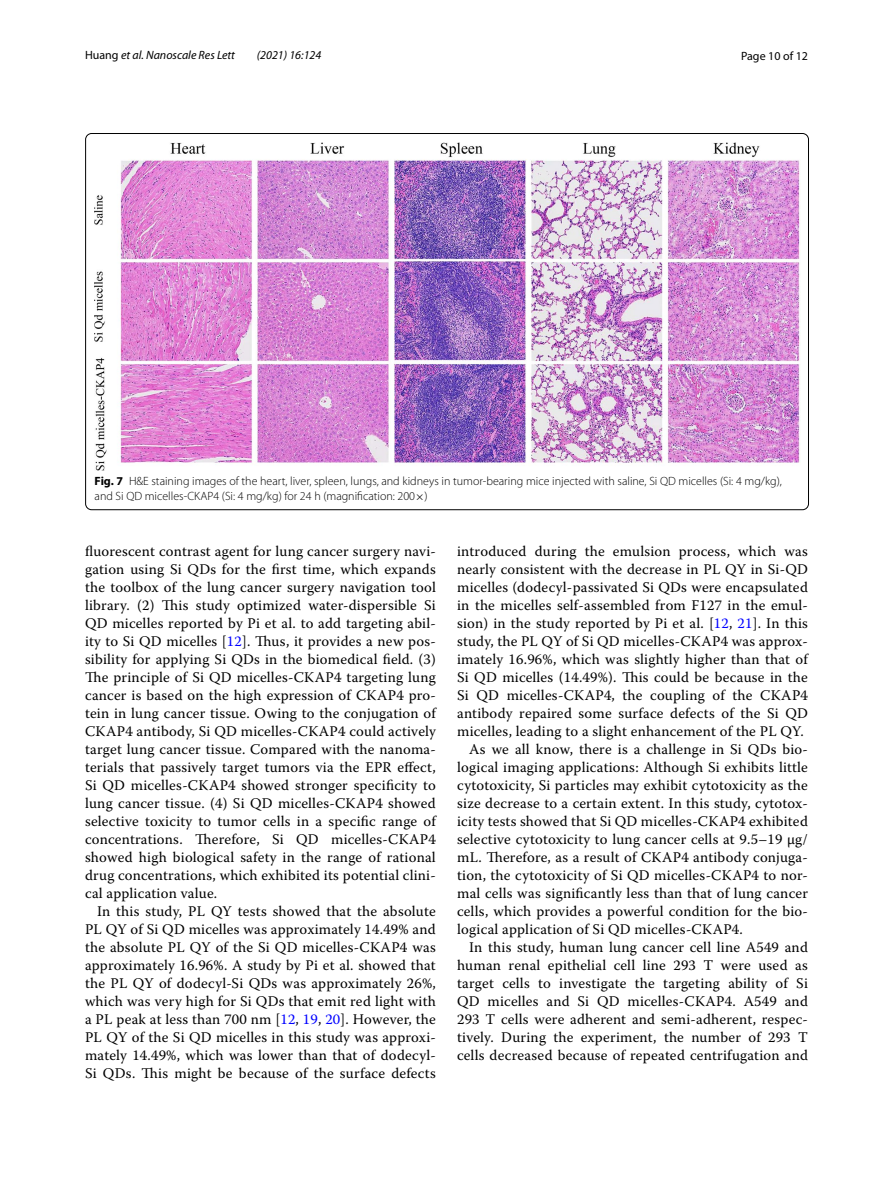
<style>
.page{position:relative;width:893px;height:1187px;background:#fff}
.page>*{position:absolute;margin:0;border:0;box-sizing:border-box;transform-origin:0 0}
.t1{font:14.7px/18px "Warnock Pro";letter-spacing:.015em;color:#000;text-align:justify}
.t2{font:300 12px/15px "Myriad Pro";color:#000}
.t3{font:italic 12px "Myriad Pro";color:#000}
.t4{font:12px "Myriad Pro";color:#000}
.s1{font-style:normal}
.s2{font-weight:700}
.s3{font-family:"MTSY";font-weight:400}
.s4{color:#00f}
</style>
<div class="page">
<img style="left:94px;top:142px;width:706px;height:328px">
<p class="t3" style="left:85px;top:48px;width:151px"><span class="s1">Huang</span> et al. Nanoscale Res Lett</p>
<p class="t3" style="left:257px;top:48px;width:66px">(2021) 16:124</p>
<p class="t4" style="left:741px;top:48px;width:68px">Page 10 of 12</p>
<p class="t2" style="left:95px;top:474px;width:689px"><span class="s2">Fig. 7</span> H&amp;E staining images of the heart, liver, spleen, lungs, and kidneys in tumor-bearing mice injected with saline, Si QD micelles (Si: 4 mg/kg), and Si QD micelles-CKAP4 (Si: 4 mg/kg) for 24 h (magnification: 200<span class="s3">×</span>)</p>
<p class="t1" style="left:85px;top:541px;width:352px">fluorescent contrast agent for lung cancer surgery navi&shy;gation using Si QDs for the first time, which expands the toolbox of the lung cancer surgery navigation tool library. (2) This study optimized water-dispersible Si QD micelles reported by Pi et al. to add targeting abil&shy;ity to Si QD micelles [<span class="s4">12</span>]. Thus, it provides a new pos&shy;sibility for applying Si QDs in the biomedical field. (3)<br>The principle of Si QD micelles-CKAP4 targeting lung cancer is based on the high expression of CKAP4 pro&shy;tein in lung cancer tissue. Owing to the conjugation of CKAP4 antibody, Si QD micelles-CKAP4 could actively target lung cancer tissue. Compared with the nanoma&shy;terials that passively target tumors via the EPR effect, Si QD micelles-CKAP4 showed stronger specificity to lung cancer tissue. (4) Si QD micelles-CKAP4 showed selective toxicity to tumor cells in a specific range of concentrations. Therefore, Si QD micelles-CKAP4 showed high biological safety in the range of rational drug concentrations, which exhibited its potential clini&shy;cal application value.</p>
<p class="t1" style="left:85px;top:901px;width:352px;text-indent:12px">In this study, PL QY tests showed that the absolute PL QY of Si QD micelles was approximately 14.49% and the absolute PL QY of the Si QD micelles-CKAP4 was approximately 16.96%. A study by Pi et al. showed that the PL QY of dodecyl-Si QDs was approximately 26%, which was very high for Si QDs that emit red light with a PL peak at less than 700 nm [<span class="s4">12</span>, <span class="s4">19</span>, <span class="s4">20</span>]. However, the PL QY of the Si QD micelles in this study was approxi&shy;mately 14.49%, which was lower than that of dodecyl-Si QDs. This might be because of the surface defects</p>
<p class="t1" style="left:457px;top:541px;width:352px">introduced during the emulsion process, which was</p>
<p class="t1" style="left:457px;top:559px;width:352px">nearly consistent with the decrease in PL QY in Si-QD</p>
<p class="t1" style="left:457px;top:577px;width:352px">micelles (dodecyl-passivated Si QDs were encapsulated</p>
<p class="t1" style="left:457px;top:595px;width:352px">in the micelles self-assembled from F127 in the emul-</p>
<p class="t1" style="left:457px;top:613px;width:352px">sion) in the study reported by Pi et al. [<span class="s4">12</span>, <span class="s4">21</span>]. In this</p>
<p class="t1" style="left:457px;top:631px;width:352px">study, the PL QY of Si QD micelles-CKAP4 was approx-</p>
<p class="t1" style="left:457px;top:649px;width:352px">imately 16.96%, which was slightly higher than that of</p>
<p class="t1" style="left:457px;top:667px;width:352px">Si QD micelles (14.49%). This could be because in the</p>
<p class="t1" style="left:457px;top:685px;width:352px">Si QD micelles-CKAP4, the coupling of the CKAP4</p>
<p class="t1" style="left:457px;top:703px;width:352px">antibody repaired some surface defects of the Si QD</p>
<p class="t1" style="left:457px;top:721px;width:348px">micelles, leading to a slight enhancement of the PL QY.</p>
<p class="t1" style="left:469px;top:739px;width:340px">As we all know, there is a challenge in Si QDs bio-</p>
<p class="t1" style="left:457px;top:757px;width:352px">logical imaging applications: Although Si exhibits little</p>
<p class="t1" style="left:457px;top:775px;width:352px">cytotoxicity, Si particles may exhibit cytotoxicity as the</p>
<p class="t1" style="left:457px;top:793px;width:352px">size decrease to a certain extent. In this study, cytotox-</p>
<p class="t1" style="left:457px;top:811px;width:352px">icity tests showed that Si QD micelles-CKAP4 exhibited</p>
<p class="t1" style="left:457px;top:829px;width:352px">selective cytotoxicity to lung cancer cells at 9.5–19 µg/</p>
<p class="t1" style="left:457px;top:847px;width:352px">mL. Therefore, as a result of CKAP4 antibody conjuga-</p>
<p class="t1" style="left:457px;top:865px;width:352px">tion, the cytotoxicity of Si QD micelles-CKAP4 to nor-</p>
<p class="t1" style="left:457px;top:883px;width:352px">mal cells was significantly less than that of lung cancer</p>
<p class="t1" style="left:457px;top:901px;width:352px">cells, which provides a powerful condition for the bio-</p>
<p class="t1" style="left:457px;top:919px;width:287px">logical application of Si QD micelles-CKAP4.</p>
<p class="t1" style="left:469px;top:937px;width:340px">In this study, human lung cancer cell line A549 and</p>
<p class="t1" style="left:457px;top:955px;width:352px">human renal epithelial cell line 293 T were used as</p>
<p class="t1" style="left:457px;top:973px;width:352px">target cells to investigate the targeting ability of Si</p>
<p class="t1" style="left:457px;top:991px;width:352px">QD micelles and Si QD micelles-CKAP4. A549 and</p>
<p class="t1" style="left:457px;top:1009px;width:352px">293 T cells were adherent and semi-adherent, respec-</p>
<p class="t1" style="left:457px;top:1027px;width:352px">tively. During the experiment, the number of 293 T</p>
<p class="t1" style="left:457px;top:1045px;width:352px">cells decreased because of repeated centrifugation and</p>
</div>
